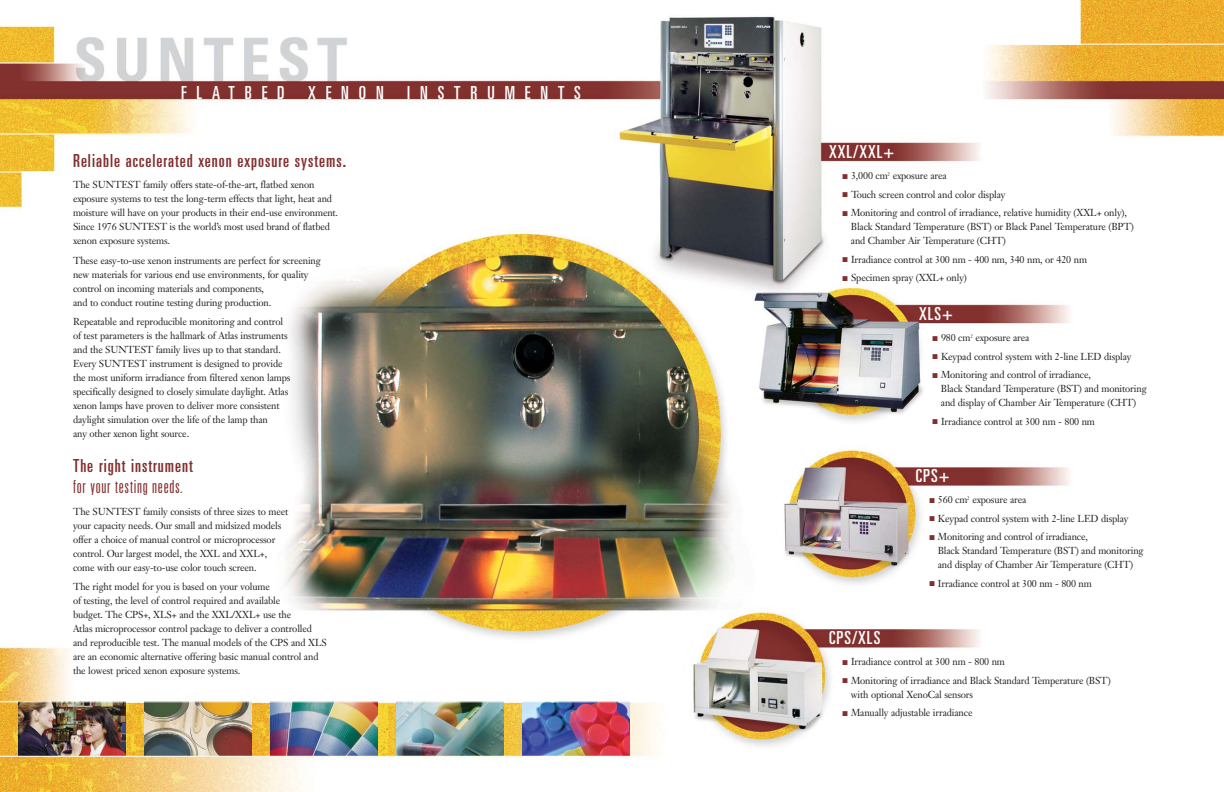
<style>
.page{position:relative;width:1224px;height:792px;background:#fff}
.page>*{position:absolute;margin:0;border:0;box-sizing:border-box;transform-origin:0 0}
.t1{font:ultra-condensed 18px "Univers";letter-spacing:.055em;color:#82302f}
.t2{font:ultra-condensed 18px "Univers";letter-spacing:.55em;color:#fff}
.t3{font:300 ultra-condensed 18px "Univers";letter-spacing:.04em;color:#82302f}
.t4{font:10px/14px "Janson Text";letter-spacing:-.015em;color:#231f20}
.s1{color:#82302f}
</style>
<div class="page">
<img style="left:0;top:0;width:1224px;height:792px">
<hr style="left:963px;top:44px;width:261px;height:1px;background:#fff">
<hr style="left:0;top:62px;width:85px;height:1px;background:#fff">
<hr style="left:0;top:172px;width:61px;height:1px;background:#fff">
<hr style="left:0;top:134px;width:224px;height:1px;background:#fff">
<img style="left:18px;top:702px;width:108px;height:54px">
<img style="left:270px;top:702px;width:108px;height:54px">
<img style="left:144px;top:702px;width:108px;height:54px">
<img style="left:396px;top:702px;width:108px;height:54px">
<img style="left:522px;top:702px;width:108px;height:54px">
<hr style="left:0;top:701px;width:669px;height:1px;background:#fff">
<hr style="left:0;top:756px;width:669px;height:1px;background:#fff">
<h1 class="t2" style="left:181px;top:86px;width:105px">FLATBED</h1>
<h1 class="t2" style="left:308px;top:86px;width:77px">XENON</h1>
<h1 class="t2" style="left:407px;top:86px;width:175px">INSTRUMENTS</h1>
<h1 class="t1" style="left:73px;top:154px;width:275px">Reliable accelerated xenon exposure systems.</h1>
<p class="t4" style="left:73px;top:179px;width:267px">The SUNTEST family offers state-of-the-art, flatbed xenon exposure systems to test the long-term effects that light, heat and moisture will have on your products in their end-use environment.<br>Since 1976 SUNTEST is the world’s most used brand of flatbed xenon exposure systems.</p>
<p class="t4" style="left:73px;top:254px;width:249px">These easy-to-use xenon instruments are perfect for screening new materials for various end use environments, for quality control on incoming materials and components,<br>and to conduct routine testing during production.</p>
<p class="t4" style="left:73px;top:316px;width:219px">Repeatable and reproducible monitoring and control of test parameters is the hallmark of Atlas instruments and the SUNTEST family lives up to that standard.<br>Every SUNTEST instrument is designed to provide the most uniform irradiance from filtered xenon lamps specifically designed to closely simulate daylight. Atlas xenon lamps have proven to deliver more consistent daylight simulation over the life of the lamp than<br>any other xenon light source.</p>
<h1 class="t1" style="left:73px;top:459px;width:121px">The right instrument</h1>
<h1 class="t3" style="left:73px;top:480px;width:111px">for your testing needs.</h1>
<p class="t4" style="left:73px;top:505px;width:217px">The SUNTEST family consists of three sizes to meet your capacity needs. Our small and midsized models offer a choice of manual control or microprocessor control. Our largest model, the XXL and XXL+, come with our easy-to-use color touch screen.</p>
<p class="t4" style="left:73px;top:581px;width:255px">The right model for you is based on your volume<br>of testing, the level of control required and available<br>budget. The CPS+, XLS+ and the XXL/XXL+ use the<br>Atlas microprocessor control package to deliver a controlled and reproducible test. The manual models of the CPS and XLS are an economic alternative offering basic manual control and the lowest priced xenon exposure systems.</p>
<h1 class="t2" style="left:829px;top:145px;width:67px">XXL/XXL+</h1>
<p class="t4" style="left:842px;top:170px;width:106px"><span class="s1">■</span> 3,000 cm<sup>2</sup> exposure area</p>
<p class="t4" style="left:842px;top:188px;width:165px"><span class="s1">■</span> Touch screen control and color display</p>
<p class="t4" style="left:851px;top:207px;width:285px;text-indent:-8px"><span class="s1">■</span> Monitoring and control of irradiance, relative humidity (XXL+ only),<br>Black Standard Temperature (BST) or Black Panel Temperature (BPT) and Chamber Air Temperature (CHT)</p>
<p class="t4" style="left:842px;top:253px;width:246px"><span class="s1">■</span> Irradiance control at 300 nm - 400 nm, 340 nm, or 420 nm</p>
<p class="t4" style="left:842px;top:272px;width:126px"><span class="s1">■</span> Specimen spray (XXL+ only)</p>
<h1 class="t2" style="left:919px;top:307px;width:35px">XLS+</h1>
<p class="t4" style="left:932px;top:332px;width:99px"><span class="s1">■</span> 980 cm<sup>2</sup> exposure area</p>
<p class="t4" style="left:932px;top:350px;width:201px"><span class="s1">■</span> Keypad control system with 2-line LED display</p>
<p class="t4" style="left:941px;top:369px;width:207px;text-indent:-8px"><span class="s1">■</span> Monitoring and control of irradiance,<br>Black Standard Temperature (BST) and monitoring and display of Chamber Air Temperature (CHT)</p>
<p class="t4" style="left:932px;top:415px;width:164px"><span class="s1">■</span> Irradiance control at 300 nm - 800 nm</p>
<h1 class="t2" style="left:916px;top:469px;width:35px">CPS+</h1>
<p class="t4" style="left:929px;top:494px;width:99px"><span class="s1">■</span> 560 cm<sup>2</sup> exposure area</p>
<p class="t4" style="left:929px;top:512px;width:201px"><span class="s1">■</span> Keypad control system with 2-line LED display</p>
<p class="t4" style="left:938px;top:531px;width:207px;text-indent:-8px"><span class="s1">■</span> Monitoring and control of irradiance,<br>Black Standard Temperature (BST) and monitoring and display of Chamber Air Temperature (CHT)</p>
<p class="t4" style="left:929px;top:577px;width:164px"><span class="s1">■</span> Irradiance control at 300 nm - 800 nm</p>
<h1 class="t2" style="left:829px;top:631px;width:53px">CPS/XLS</h1>
<p class="t4" style="left:842px;top:656px;width:164px"><span class="s1">■</span> Irradiance control at 300 nm - 800 nm</p>
<p class="t4" style="left:851px;top:674px;width:261px;text-indent:-8px"><span class="s1">■</span> Monitoring of irradiance and Black Standard Temperature (BST) with optional XenoCal sensors</p>
<p class="t4" style="left:842px;top:707px;width:132px"><span class="s1">■</span> Manually adjustable irradiance</p>
</div>
